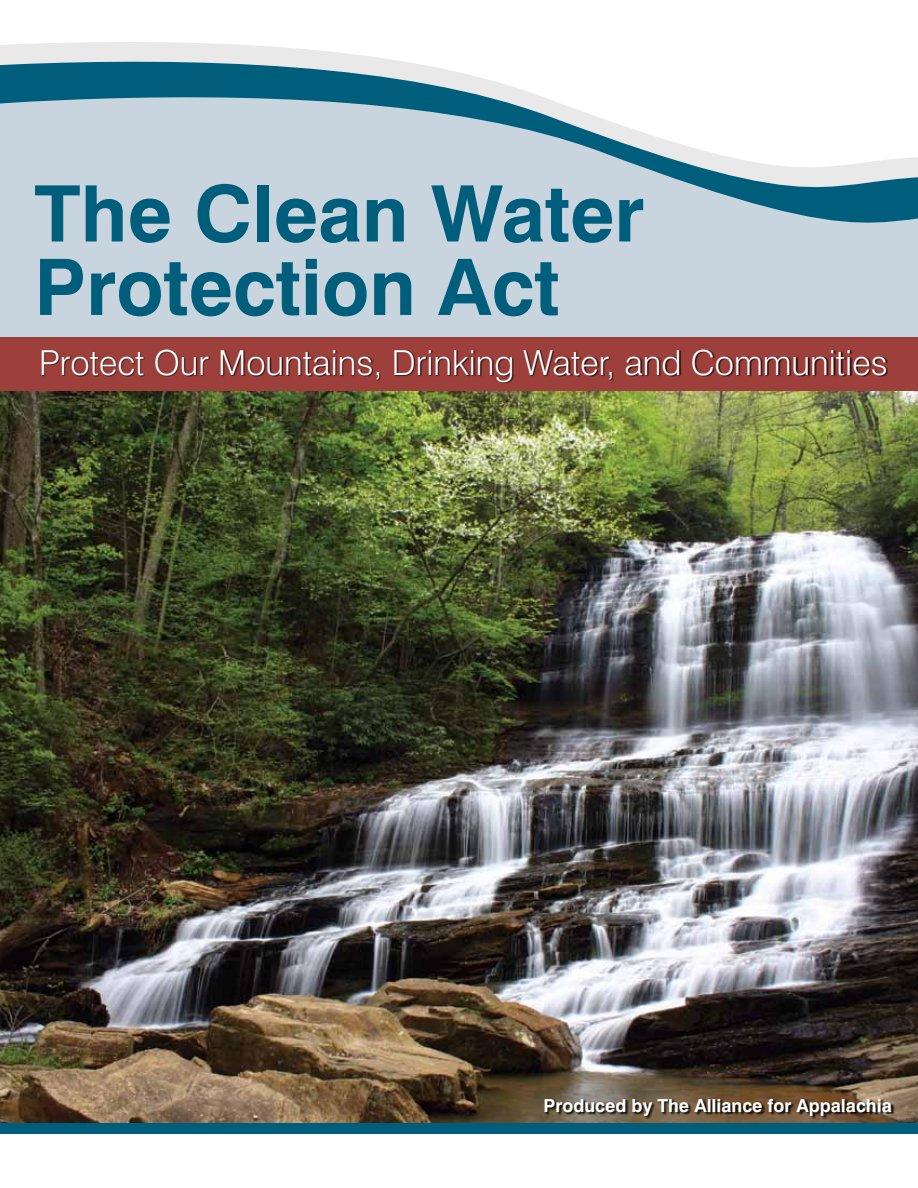
<style>
.page{position:relative;width:918px;height:1188px;background:#fff}
.page>*{position:absolute;margin:0;border:0;box-sizing:border-box;transform-origin:0 0}
.t1{font:700 78px/73.5px "Swiss 721 BT";color:#005e7d}
.t2{font:300 34.5px "Swiss 721 BT";color:#fff}
.t3{font:700 18px "Swiss 721 BT";color:#fff}
</style>
<div class="page">
<img style="left:0;top:391px;width:918px;height:733px">
<svg style="left:0;top:44px;width:918px;height:293px;fill:#c8d5df"></svg>
<div style="left:0;top:337px;width:918px;height:54px;background:#9d3f3a"></div>
<div style="left:42px;top:350px;width:845px;height:34px;background:#000;opacity:.75"></div>
<div style="left:0;top:1124px;width:918px;height:10px;background:#005e7d"></div>
<div style="left:545px;top:1098px;width:350px;height:22px;background:#000;opacity:.9"></div>
<h1 class="t1" style="left:34px;top:176px;width:612px">The Clean Water<br>Protection Act</h1>
<p class="t2" style="left:39px;top:342px;width:850px">Protect Our Mountains, Drinking Water, and Communities</p>
<p class="t3" style="left:544px;top:1094px;width:350px">Produced by The Alliance for Appalachia</p>
</div>
